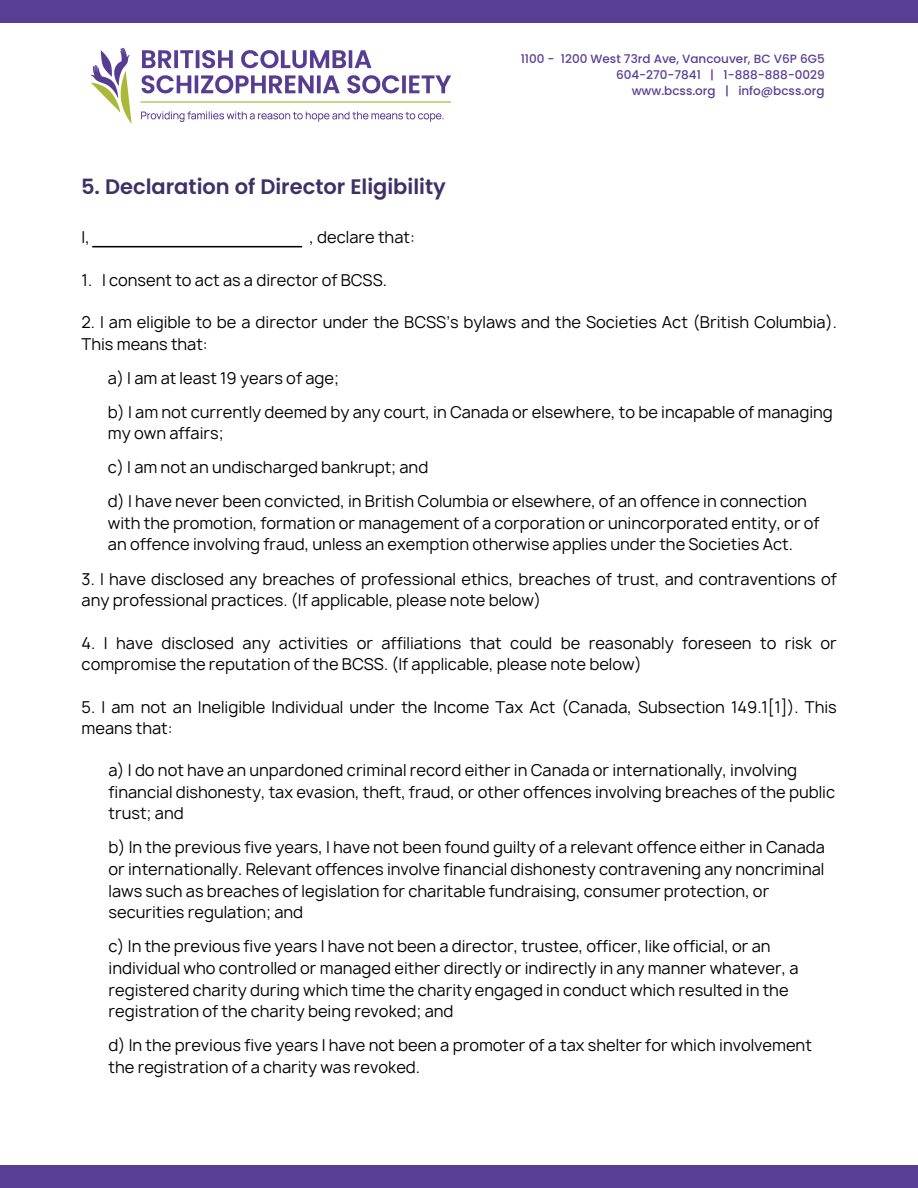
<style>
.page{position:relative;width:918px;height:1188px;background:#fff}
.page>*{position:absolute;margin:0;border:0;box-sizing:border-box;transform-origin:0 0}
.t1{font:600 21px "Poppins";color:#3f3066}
.t2{font:15.75px/21.8px "Manrope";color:#000}
.t3{font:500 12px "Poppins";color:#593f94}
</style>
<div class="page">
<div style="left:0;top:1165px;width:918px;height:23px;background:#593f94"></div>
<div style="left:0;top:0;width:918px;height:22px;background:#593f94"></div>
<img style="left:92px;top:47px;width:359px;height:77px">
<hr style="left:92px;top:246px;width:210px;height:1px;background:#000">
<h2 class="t1" style="left:81px;top:172px;width:366px">5. Declaration of Director Eligibility</h2>
<p class="t3" style="left:521px;top:50px;width:305px">1100 - 1200 West 73rd Ave, Vancouver, BC V6P 6G5</p>
<p class="t3" style="left:616px;top:66px;width:210px">604-270-7841 | 1-888-888-0029</p>
<p class="t3" style="left:632px;top:82px;width:195px">www.bcss.org | info@bcss.org</p>
<h1 class="t2" style="left:82px;top:226px;width:10px">I,</h1>
<h1 class="t2" style="left:310px;top:226px;width:107px">, declare that:</h1>
<h2 class="t2" style="left:82px;top:269px;width:307px">1. I consent to act as a director of BCSS.</h2>
<h2 class="t2" style="left:82px;top:312px;width:757px;line-height:21.3px">2. I am eligible to be a director under the BCSS’s bylaws and the Societies Act (British Columbia).<br>This means that:</h2>
<h2 class="t2" style="left:108px;top:367px;width:233px">a) I am at least 19 years of age;</h2>
<h2 class="t2" style="left:108px;top:401px;width:726px">b) I am not currently deemed by any court, in Canada or elsewhere, to be incapable of managing my own affairs;</h2>
<h2 class="t2" style="left:108px;top:456px;width:322px">c) I am not an undischarged bankrupt; and</h2>
<p class="t2" style="left:108px;top:490px;width:713px">d) I have never been convicted, in British Columbia or elsewhere, of an offence in connection with the promotion, formation or management of a corporation or unincorporated entity, or of an offence involving fraud, unless an exemption otherwise applies under the Societies Act.</p>
<h2 class="t2" style="left:82px;top:568px;width:757px;line-height:21.3px">3. I have disclosed any breaches of professional ethics, breaches of trust, and contraventions of any professional practices. (If applicable, please note below)</h2>
<h2 class="t2" style="left:82px;top:632px;width:757px;line-height:21.3px">4. I have disclosed any activities or affiliations that could be reasonably foreseen to risk or compromise the reputation of the BCSS. (If applicable, please note below)</h2>
<h2 class="t2" style="left:82px;top:697px;width:757px;line-height:21.3px">5. I am not an Ineligible Individual under the Income Tax Act (Canada, Subsection 149.1[1]). This means that:</h2>
<h2 class="t2" style="left:109px;top:759px;width:728px">a) I do not have an unpardoned criminal record either in Canada or internationally, involving financial dishonesty, tax evasion, theft, fraud, or other offences involving breaches of the public trust; and</h2>
<h2 class="t2" style="left:109px;top:836px;width:718px">b) In the previous five years, I have not been found guilty of a relevant offence either in Canada or internationally. Relevant offences involve financial dishonesty contravening any noncriminal laws such as breaches of legislation for charitable fundraising, consumer protection, or securities regulation; and</h2>
<h2 class="t2" style="left:109px;top:935px;width:692px">c) In the previous five years I have not been a director, trustee, officer, like official, or an individual who controlled or managed either directly or indirectly in any manner whatever, a registered charity during which time the charity engaged in conduct which resulted in the registration of the charity being revoked; and</h2>
<h2 class="t2" style="left:109px;top:1034px;width:705px">d) In the previous five years I have not been a promoter of a tax shelter for which involvement the registration of a charity was revoked.</h2>
</div>
